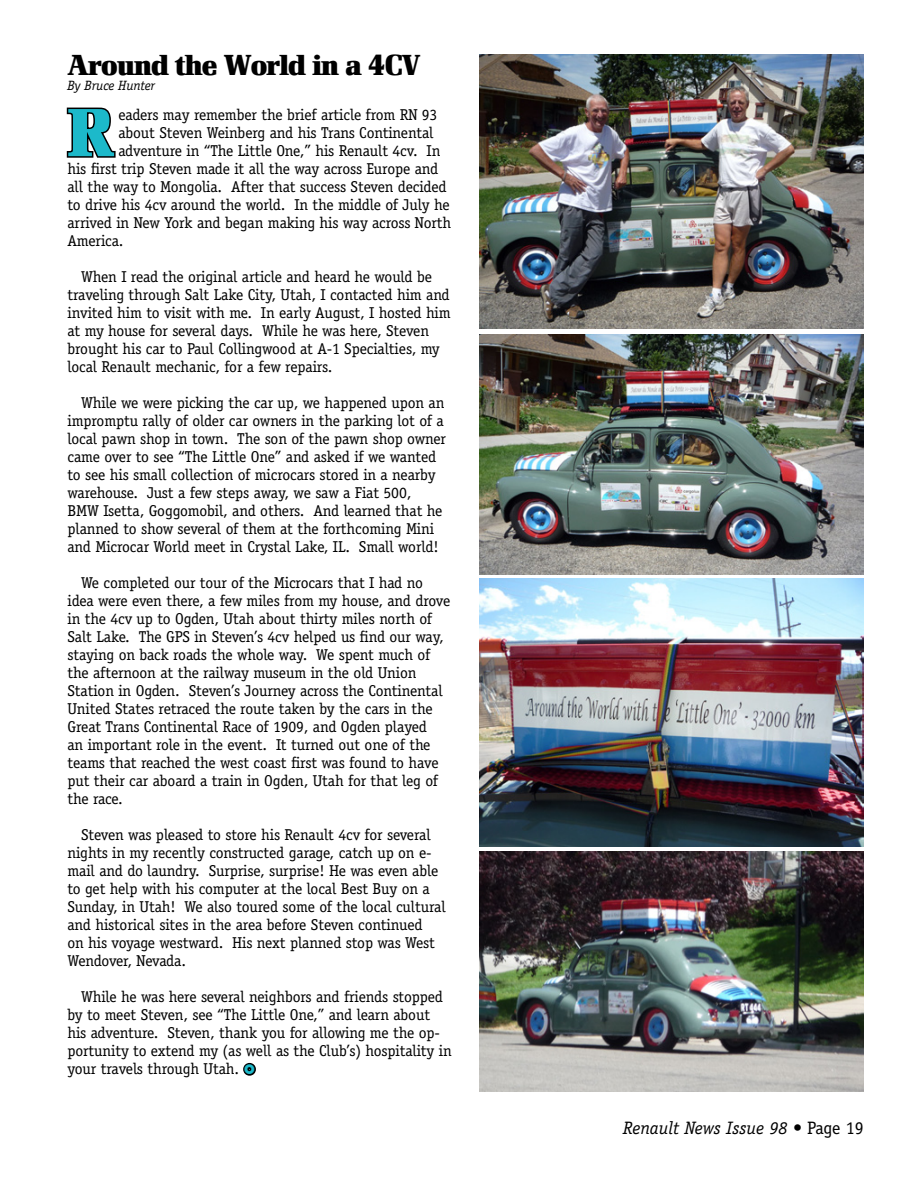
<style>
.page{position:relative;width:918px;height:1188px;background:#fff}
.page>*{position:absolute;margin:0;border:0;box-sizing:border-box;transform-origin:0 0}
.t1{font:66.75px "Renault BQ Bold";color:#1cb9ca}
.t2{font:28.5px "Renault BQ Bold";letter-spacing:-.025em;color:#000}
.t3{font:italic 18px "Officina Serif";color:#000}
.t4{font:15.75px/18px "Officina Serif";letter-spacing:-.01em;color:#000}
.t5{font:italic 13.5px "Officina Serif";letter-spacing:-.01em;color:#000}
.s1{font-style:normal}
</style>
<div class="page">
<svg style="left:66px;top:107px;width:50px;height:51px"></svg>
<img style="left:479px;top:54px;width:385px;height:274px">
<img style="left:479px;top:334px;width:385px;height:240px">
<img style="left:479px;top:579px;width:385px;height:268px">
<img style="left:479px;top:851px;width:385px;height:240px">
<svg style="left:243px;top:1062px;width:13px;height:14px"></svg>
<h2 class="t2" style="left:68px;top:49px;width:354px">Around the World in a 4CV</h2>
<p class="t5" style="left:68px;top:78px;width:89px">By Bruce Hunter</p>
<h1 class="t1" style="left:68px;top:94px;width:47px">R</h1>
<p class="t4" style="left:118px;top:106px;width:321px">eaders may remember the brief article from RN 93</p>
<p class="t4" style="left:118px;top:124px;width:317px">about Steven Weinberg and his Trans Continental</p>
<p class="t4" style="left:118px;top:142px;width:324px">adventure in “The Little One,” his Renault 4cv. In</p>
<p class="t4" style="left:68px;top:160px;width:372px">his first trip Steven made it all the way across Europe and</p>
<p class="t4" style="left:68px;top:178px;width:381px">all the way to Mongolia. After that success Steven decided</p>
<p class="t4" style="left:68px;top:196px;width:384px">to drive his 4cv around the world. In the middle of July he</p>
<p class="t4" style="left:68px;top:214px;width:385px">arrived in New York and began making his way across North</p>
<p class="t4" style="left:68px;top:232px;width:58px">America.</p>
<p class="t4" style="left:68px;top:268px;width:385px;text-indent:13px">When I read the original article and heard he would be traveling through Salt Lake City, Utah, I contacted him and invited him to visit with me. In early August, I hosted him at my house for several days. While he was here, Steven brought his car to Paul Collingwood at A-1 Specialties, my local Renault mechanic, for a few repairs.</p>
<p class="t4" style="left:68px;top:394px;width:380px;text-indent:13px">While we were picking the car up, we happened upon an impromptu rally of older car owners in the parking lot of a local pawn shop in town. The son of the pawn shop owner came over to see “The Little One” and asked if we wanted to see his small collection of microcars stored in a nearby warehouse. Just a few steps away, we saw a Fiat 500, BMW Isetta, Goggomobil, and others. And learned that he planned to show several of them at the forthcoming Mini and Microcar World meet in Crystal Lake, IL. Small world!</p>
<p class="t4" style="left:68px;top:574px;width:384px;text-indent:13px">We completed our tour of the Microcars that I had no idea were even there, a few miles from my house, and drove in the 4cv up to Ogden, Utah about thirty miles north of Salt Lake. The GPS in Steven’s 4cv helped us find our way, staying on back roads the whole way. We spent much of the afternoon at the railway museum in the old Union Station in Ogden. Steven’s Journey across the Continental United States retraced the route taken by the cars in the Great Trans Continental Race of 1909, and Ogden played<br>an important role in the event. It turned out one of the teams that reached the west coast first was found to have put their car aboard a train in Ogden, Utah for that leg of the race.</p>
<p class="t4" style="left:68px;top:826px;width:380px;text-indent:13px">Steven was pleased to store his Renault 4cv for several nights in my recently constructed garage, catch up on e&shy;mail and do laundry. Surprise, surprise! He was even able to get help with his computer at the local Best Buy on a Sunday, in Utah! We also toured some of the local cultural and historical sites in the area before Steven continued<br>on his voyage westward. His next planned stop was West Wendover, Nevada.</p>
<p class="t4" style="left:68px;top:988px;width:386px;text-indent:13px">While he was here several neighbors and friends stopped by to meet Steven, see “The Little One,” and learn about his adventure. Steven, thank you for allowing me the op&shy;portunity to extend my (as well as the Club’s) hospitality in your travels through Utah.</p>
<p class="t3" style="left:623px;top:1118px;width:242px">Renault News Issue 98 • <span class="s1">Page 19</span></p>
</div>
